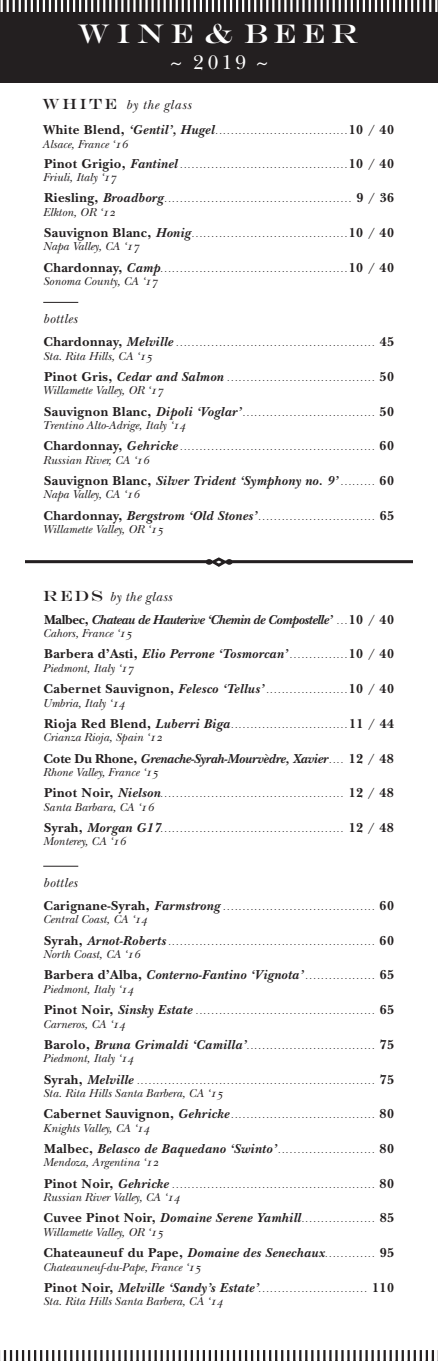
<style>
.page{position:relative;width:438px;height:1361px;background:#fff}
.page>*{position:absolute;margin:0;border:0;box-sizing:border-box;transform-origin:0 0}
.t1{font:27.45px "Engravers";letter-spacing:.23em;color:#fff}
.t2{font:20.55px "New Baskerville";color:#fff}
.t3{font:italic 700 13.5px "New Baskerville";letter-spacing:.03em;color:#231f20}
.t4{font:700 13.5px "New Baskerville";letter-spacing:.03em;color:#231f20}
.t5{font:italic 700 13.5px/23.1px "New Baskerville";letter-spacing:-.025em;color:#231f20}
.t6{font:italic 700 13.5px "New Baskerville";letter-spacing:-.01em;color:#231f20}
.t7{font:italic 13.5px "New Baskerville";letter-spacing:.055em;color:#231f20}
.t8{font:italic 13.5px "New Baskerville";letter-spacing:.035em;color:#231f20}
.t9{font:12px "New Baskerville Italic Os F";color:#231f20}
.t10{font:700 6.75px "New Baskerville";color:#231f20}
.s1{font-family:"Engravers";font-style:normal;font-size:15px}
.s2{font-size:13.5px}
.s3{font-style:italic;font-size:13.5px}
.s4{font-style:normal}
.s5{font-style:normal;font-size:6.75px}
.s6{font-family:"Engravers";font-weight:400;font-style:normal;font-size:15px}
.s7{font-weight:400}
.s8{font-style:italic}
.s9{font-size:6.75px}
</style>
<div class="page">
<div style="left:0;top:0;width:437px;height:83px;background:#231f20"></div>
<svg style="left:0;top:0;width:438px;height:12px"></svg>
<svg style="left:0;top:1350px;width:438px;height:11px"></svg>
<hr style="left:43px;top:302px;width:35px;height:1px;background:#231f20">
<hr style="left:43px;top:866px;width:35px;height:1px;background:#231f20">
<svg style="left:25px;top:558px;width:387px;height:9px"></svg>
<h1 class="t1" style="left:78px;top:17px;width:282px">WINE &amp; BEER</h1>
<h2 class="t2" style="left:171px;top:51px;width:98px">~ 2019 ~</h2>
<h3 class="t7" style="left:42px;top:97px;width:151px"><span class="s1">WHITE</span> by the glass</h3>
<p class="t10" style="left:43px;top:128px;width:352px"><span class="s2">White Blend,</span> <span class="s3">‘Gentil’, Hugel</span>..................................<span class="s2">10 / 40</span></p>
<h3 class="t9" style="left:42px;top:137px;width:87px">Alsace, France ‘16</h3>
<p class="t10" style="left:44px;top:161px;width:351px"><span class="s2">Pinot Grigio,</span> <span class="s3">Fantinel</span> ...........................................<span class="s2">10 / 40</span></p>
<h3 class="t9" style="left:43px;top:170px;width:75px">Friuli, Italy ‘17</h3>
<p class="t10" style="left:44px;top:196px;width:351px"><span class="s2">Riesling,</span> <span class="s3">Broadborg</span>................................................ <span class="s2">9 / 36</span></p>
<h3 class="t9" style="left:43px;top:205px;width:74px">Elkton, OR ‘12</h3>
<p class="t10" style="left:44px;top:231px;width:351px"><span class="s2">Sauvignon Blanc,</span> <span class="s3">Honig</span>........................................<span class="s2">10 / 40</span></p>
<h3 class="t9" style="left:43px;top:240px;width:98px">Napa Valley, CA ‘17</h3>
<p class="t10" style="left:44px;top:265px;width:351px"><span class="s2">Chardonnay,</span> <span class="s3">Camp</span>................................................<span class="s2">10 / 40</span></p>
<h3 class="t9" style="left:43px;top:274px;width:116px">Sonoma County, CA ‘17</h3>
<h3 class="t8" style="left:43px;top:311px;width:36px">bottles</h3>
<p class="t10" style="left:44px;top:340px;width:352px"><span class="s2">Chardonnay,</span> <span class="s3">Melville</span> ................................................... <span class="s2">45</span></p>
<h3 class="t9" style="left:43px;top:349px;width:111px">Sta. Rita Hills, CA ‘15</h3>
<p class="t10" style="left:44px;top:375px;width:351px"><span class="s2">Pinot Gris,</span> <span class="s3">Cedar and Salmon</span> ...................................... <span class="s2">50</span></p>
<h3 class="t9" style="left:42px;top:383px;width:122px">Willamette Valley, OR ‘17</h3>
<p class="t10" style="left:44px;top:409px;width:351px"><span class="s2">Sauvignon Blanc,</span> <span class="s3">Dipoli ‘Voglar’</span>.................................. <span class="s2">50</span></p>
<h3 class="t9" style="left:43px;top:418px;width:145px">Trentino Alto-Adrige, Italy ‘14</h3>
<p class="t10" style="left:44px;top:444px;width:351px"><span class="s2">Chardonnay,</span> <span class="s3">Gehricke</span> .................................................. <span class="s2">60</span></p>
<h3 class="t9" style="left:43px;top:453px;width:108px">Russian River, CA ‘16</h3>
<h3 class="t3" style="left:44px;top:473px;width:351px"><span class="s4">Sauvignon Blanc,</span> Silver Trident ‘Symphony no. 9’ <span class="s5">. . . . . . . . .</span> <span class="s4">60</span></h3>
<h3 class="t9" style="left:43px;top:488px;width:98px">Napa Valley, CA ‘16</h3>
<p class="t10" style="left:44px;top:513px;width:352px"><span class="s2">Chardonnay,</span> <span class="s3">Bergstrom ‘Old Stones’</span>.............................. <span class="s2">65</span></p>
<h3 class="t9" style="left:42px;top:522px;width:122px">Willamette Valley, OR ‘15</h3>
<h3 class="t5" style="left:43px;top:585px;width:352px"><span class="s6">REDS</span> <span class="s7">by the glass<br></span><span class="s4">Malbec,</span> Chateau de Hauterive ‘Chemin de Compostelle’ <span class="s5">. . .</span> <span class="s4">10 / 40</span></h3>
<h3 class="t9" style="left:43px;top:626px;width:91px">Cahors, France ‘15</h3>
<h3 class="t3" style="left:44px;top:646px;width:351px"><span class="s4">Barbera d’Asti,</span> Elio Perrone ‘Tosmorcan’ <span class="s5">. . . . . . . . . . . . . . .</span> <span class="s4">10 / 40</span></h3>
<h3 class="t9" style="left:43px;top:661px;width:92px">Piedmont, Italy ‘17</h3>
<h3 class="t4" style="left:44px;top:681px;width:351px">Cabernet Sauvignon, <span class="s8">Felesco ‘Tellus’</span> <span class="s9">. . . . . . . . . . . . . . . . . . . . .</span> 10 / 40</h3>
<h3 class="t9" style="left:43px;top:696px;width:84px">Umbria, Italy ‘14</h3>
<p class="t10" style="left:44px;top:722px;width:351px"><span class="s2">Rioja Red Blend,</span> <span class="s3">Luberri Biga</span>..............................<span class="s2">11 / 44</span></p>
<h3 class="t9" style="left:43px;top:730px;width:121px">Crianza Rioja, Spain ‘12</h3>
<h3 class="t6" style="left:44px;top:750px;width:351px"><span class="s4">Cote Du Rhone,</span> Grenache-Syrah-Mourvèdre, Xavier <span class="s5">. . . .</span> <span class="s4">12 / 48</span></h3>
<h3 class="t9" style="left:43px;top:765px;width:117px">Rhone Valley, France ‘15</h3>
<p class="t10" style="left:44px;top:791px;width:351px"><span class="s2">Pinot Noir,</span> <span class="s3">Nielson</span>............................................... <span class="s2">12 / 48</span></p>
<h3 class="t9" style="left:43px;top:800px;width:112px">Santa Barbara, CA ‘16</h3>
<p class="t10" style="left:44px;top:826px;width:351px"><span class="s2">Syrah,</span> <span class="s3">Morgan G17</span>............................................... <span class="s2">12 / 48</span></p>
<h3 class="t9" style="left:43px;top:834px;width:84px">Monterey, CA ‘16</h3>
<h3 class="t8" style="left:43px;top:874px;width:36px">bottles</h3>
<p class="t10" style="left:44px;top:904px;width:352px"><span class="s2">Carignane-Syrah,</span> <span class="s3">Farmstrong</span> ....................................... <span class="s2">60</span></p>
<h3 class="t9" style="left:43px;top:912px;width:106px">Central Coast, CA ‘14</h3>
<p class="t10" style="left:44px;top:938px;width:351px"><span class="s2">Syrah,</span> <span class="s3">Arnot-Roberts</span> ..................................................... <span class="s2">60</span></p>
<h3 class="t9" style="left:43px;top:947px;width:99px">North Coast, CA ‘16</h3>
<h3 class="t3" style="left:44px;top:967px;width:351px"><span class="s4">Barbera d’Alba,</span> Conterno-Fantino ‘Vignota’ <span class="s5">. . . . . . . . . . . . . . . . . .</span> <span class="s4">65</span></h3>
<h3 class="t9" style="left:43px;top:982px;width:92px">Piedmont, Italy ‘14</h3>
<p class="t10" style="left:44px;top:1008px;width:351px"><span class="s2">Pinot Noir,</span> <span class="s3">Sinsky Estate</span> .............................................. <span class="s2">65</span></p>
<h3 class="t9" style="left:43px;top:1017px;width:84px">Carneros, CA ‘14</h3>
<p class="t10" style="left:44px;top:1043px;width:351px"><span class="s2">Barolo,</span> <span class="s3">Bruna Grimaldi ‘Camilla’</span>................................. <span class="s2">75</span></p>
<h3 class="t9" style="left:43px;top:1051px;width:92px">Piedmont, Italy ‘14</h3>
<p class="t10" style="left:44px;top:1077px;width:351px"><span class="s2">Syrah,</span> <span class="s3">Melville</span> ............................................................. <span class="s2">75</span></p>
<h3 class="t9" style="left:43px;top:1086px;width:181px">Sta. Rita Hills Santa Barbera, CA ‘15</h3>
<p class="t10" style="left:44px;top:1112px;width:351px"><span class="s2">Cabernet Sauvignon,</span> <span class="s3">Gehricke</span>..................................... <span class="s2">80</span></p>
<h3 class="t9" style="left:43px;top:1121px;width:109px">Knights Valley, CA ‘14</h3>
<h3 class="t3" style="left:44px;top:1141px;width:351px"><span class="s4">Malbec,</span> Belasco de Baquedano ‘Swinto’ <span class="s5">. . . . . . . . . . . . . . . . . . . . . . . . .</span> <span class="s4">80</span></h3>
<h3 class="t9" style="left:43px;top:1155px;width:117px">Mendoza, Argentina ‘12</h3>
<p class="t10" style="left:44px;top:1181px;width:351px"><span class="s2">Pinot Noir,</span> <span class="s3">Gehricke</span> .................................................... <span class="s2">80</span></p>
<h3 class="t9" style="left:43px;top:1190px;width:139px">Russian River Valley, CA ‘14</h3>
<h3 class="t3" style="left:44px;top:1210px;width:352px"><span class="s4">Cuvee Pinot Noir,</span> Domaine Serene Yamhill <span class="s5">. . . . . . . . . . . . . . . . . . .</span> <span class="s4">85</span></h3>
<h3 class="t9" style="left:42px;top:1225px;width:122px">Willamette Valley, OR ‘15</h3>
<h3 class="t4" style="left:44px;top:1245px;width:352px">Chateauneuf du Pape, <span class="s8">Domaine des Senechaux</span><span class="s9">. . . . . . . . . . . . .</span> 95</h3>
<h3 class="t9" style="left:43px;top:1260px;width:160px">Chateauneuf-du-Pape, France ‘15</h3>
<p class="t10" style="left:44px;top:1286px;width:351px"><span class="s2">Pinot Noir,</span> <span class="s3">Melville ‘Sandy’s Estate’</span>. . . . . . . . . . . . . . . . . . . . . . . . . . . . <span class="s2">110</span></p>
<h3 class="t9" style="left:43px;top:1294px;width:181px">Sta. Rita Hills Santa Barbera, CA ‘14</h3>
</div>
